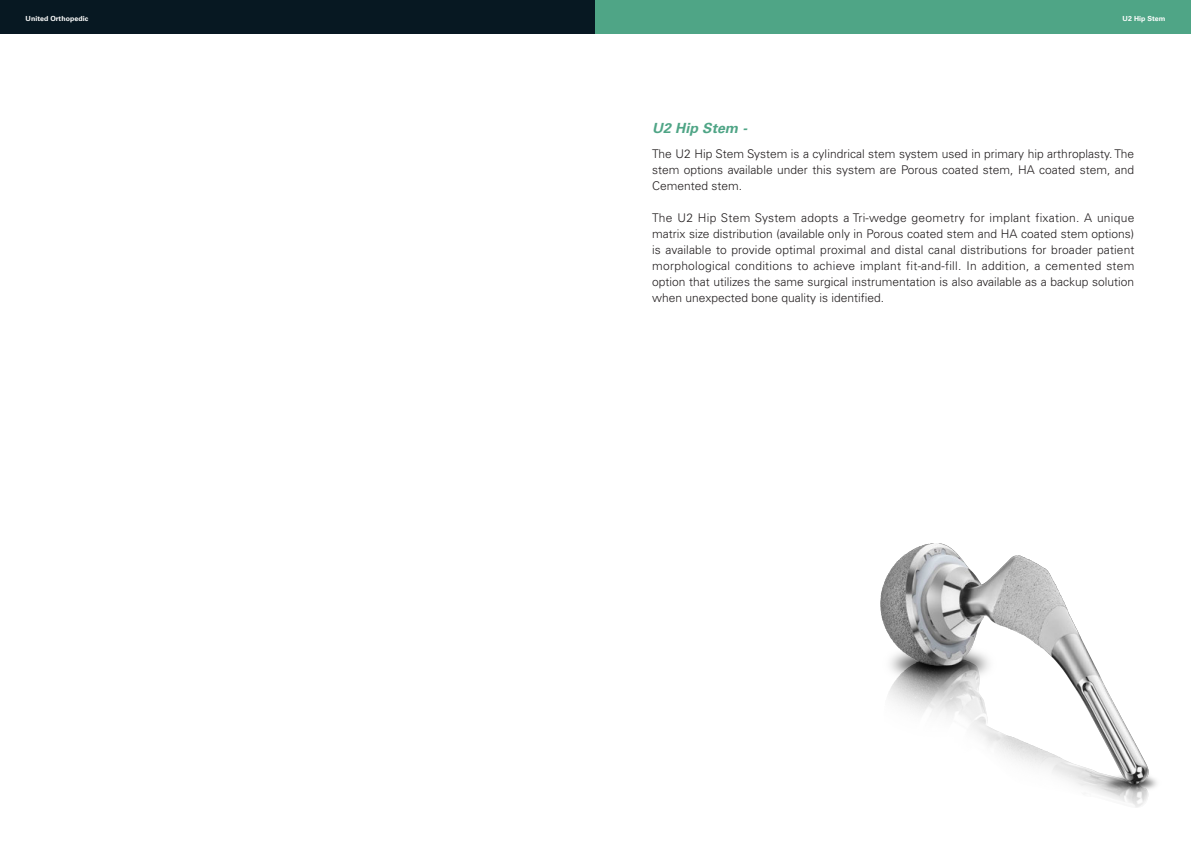
<style>
.page{position:relative;width:1191px;height:842px;background:#fff}
.page>*{position:absolute;margin:0;border:0;box-sizing:border-box;transform-origin:0 0}
.內文{font:italic 700 14px "Univers LT Pro 65";letter-spacing:.01em;color:#4fa586}
.內文-2{font:300 12px/16px "Univers LT Pro 45";color:#231f20;text-align:justify}
.t1{font:700 7px "Univers LT Pro 65";letter-spacing:.01em;color:#fff}
</style>
<div class="page">
<div style="left:0;top:0;width:595px;height:34px;background:#071822"></div>
<div style="left:595px;top:0;width:596px;height:34px;background:#4fa586"></div>
<img style="left:880px;top:543px;width:277px;height:264px">
<p class="t1" style="left:26px;top:14px;width:64px">United Orthopedic</p>
<p class="t1" style="left:1122px;top:14px;width:44px">U2 Hip Stem</p>
<p class="內文" style="left:652px;top:118px;width:96px">U2 Hip Stem -</p>
<p class="內文-2" style="left:652px;top:146px;width:483px">The U2 Hip Stem System is a cylindrical stem system used in primary hip arthroplasty. The stem options available under this system are Porous coated stem, HA coated stem, and Cemented stem.</p>
<p class="內文-2" style="left:652px;top:210px;width:484px">The U2 Hip Stem System adopts a Tri-wedge geometry for implant fixation. A unique matrix size distribution (available only in Porous coated stem and HA coated stem options) is available to provide optimal proximal and distal canal distributions for broader patient morphological conditions to achieve implant fit-and-fill. In addition, a cemented stem option that utilizes the same surgical instrumentation is also available as a backup solution when unexpected bone quality is identified.</p>
</div>
